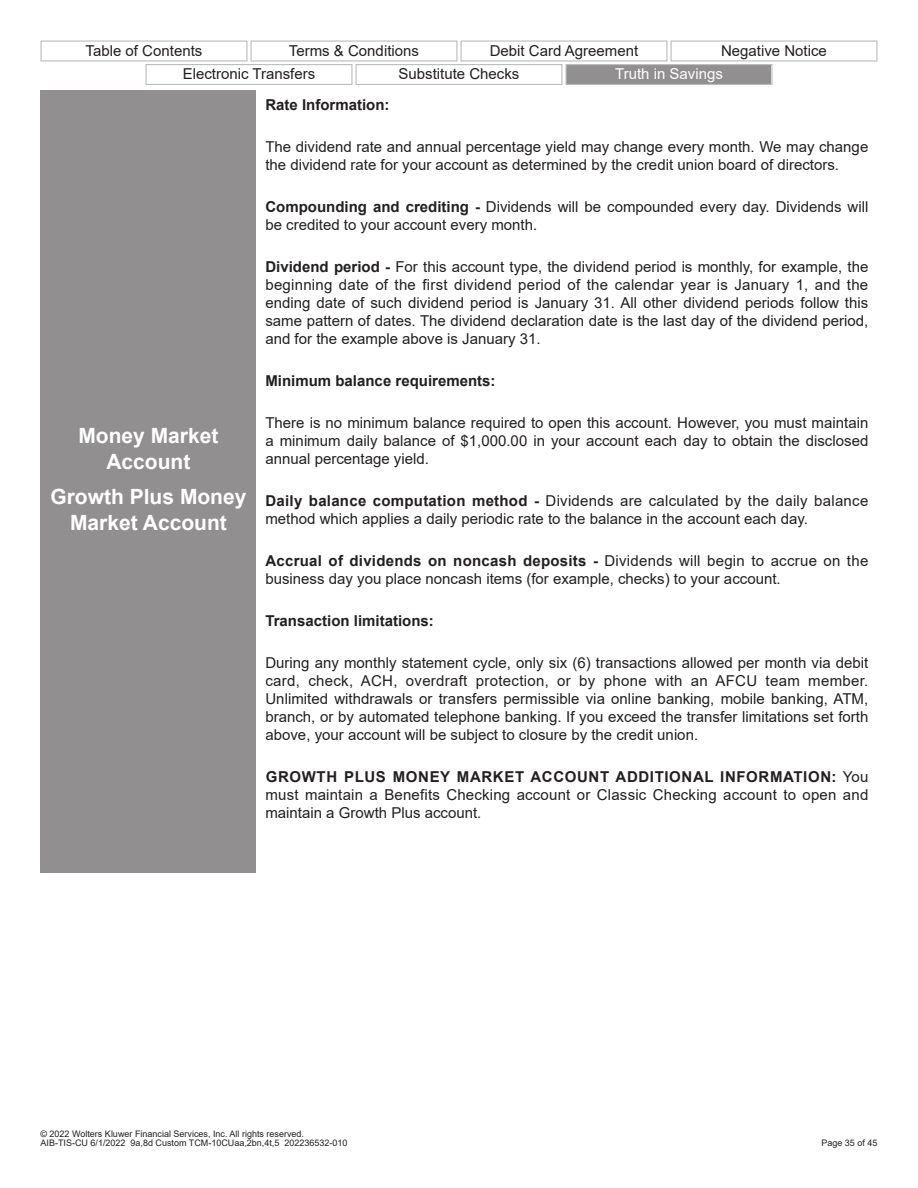
<style>
.page{position:relative;width:918px;height:1188px;background:#fff}
.page>*{position:absolute;margin:0;border:0;box-sizing:border-box;transform-origin:0 0}
.t1{font:700 21px/25.2px "Arial";color:#fff;text-align:center}
.t2{font:15px/18px "Arial";color:#231f20}
.t3{font:700 15px "Arial";color:#231f20}
.t4{font:15px "Arial";color:#fff}
.t5{font:9px/9px "Arial";color:#231f20}
.s1{font-weight:700}
</style>
<div class="page">
<div style="left:40px;top:90px;width:216px;height:782px;background:#918f8f"></div>
<div style="left:356px;top:64px;width:206px;height:21px;border:1px solid #bcbdc0"></div>
<div style="left:146px;top:64px;width:206px;height:21px;border:1px solid #bcbdc0"></div>
<div style="left:567px;top:65px;width:204px;height:19px;background:#918f8f"></div>
<div style="left:566px;top:64px;width:206px;height:21px;border:1px solid #bcbdc0"></div>
<div style="left:250px;top:40px;width:208px;height:22px;border:1px solid #bcbdc0"></div>
<div style="left:40px;top:40px;width:208px;height:22px;border:1px solid #bcbdc0"></div>
<div style="left:460px;top:40px;width:208px;height:22px;border:1px solid #bcbdc0"></div>
<div style="left:670px;top:40px;width:208px;height:22px;border:1px solid #bcbdc0"></div>
<p class="t2" style="left:86px;top:41px;width:118px">Table of Contents</p>
<p class="t2" style="left:289px;top:41px;width:132px">Terms &amp; Conditions</p>
<p class="t2" style="left:490px;top:41px;width:150px">Debit Card Agreement</p>
<p class="t2" style="left:721px;top:41px;width:107px">Negative Notice</p>
<p class="t2" style="left:183px;top:65px;width:134px">Electronic Transfers</p>
<p class="t2" style="left:399px;top:65px;width:122px">Substitute Checks</p>
<p class="t4" style="left:615px;top:66px;width:109px">Truth in Savings</p>
<h1 class="t1" style="left:78px;top:424px;width:142px">Money Market<br>Account</h1>
<h1 class="t1" style="left:50px;top:484px;width:198px">Growth Plus Money<br>Market Account</h1>
<p class="t3" style="left:265px;top:96px;width:126px">Rate Information:</p>
<p class="t2" style="left:265px;top:138px;width:604px">The dividend rate and annual percentage yield may change every month. We may change the dividend rate for your account as determined by the credit union board of directors.</p>
<p class="t2" style="left:265px;top:198px;width:604px"><span class="s1">Compounding and crediting -</span> Dividends will be compounded every day. Dividends will be credited to your account every month.</p>
<p class="t2" style="left:265px;top:258px;width:604px;text-align:justify"><span class="s1">Dividend period -</span> For this account type, the dividend period is monthly, for example, the beginning date of the first dividend period of the calendar year is January 1, and the ending date of such dividend period is January 31. All other dividend periods follow this same pattern of dates. The dividend declaration date is the last day of the dividend period, and for the example above is January 31.</p>
<p class="t3" style="left:265px;top:372px;width:232px">Minimum balance requirements:</p>
<p class="t2" style="left:265px;top:414px;width:604px;text-align:justify">There is no minimum balance required to open this account. However, you must maintain a minimum daily balance of $1,000.00 in your account each day to obtain the disclosed annual percentage yield.</p>
<p class="t2" style="left:265px;top:492px;width:604px"><span class="s1">Daily balance computation method -</span> Dividends are calculated by the daily balance method which applies a daily periodic rate to the balance in the account each day.</p>
<p class="t2" style="left:265px;top:552px;width:604px"><span class="s1">Accrual of dividends on noncash deposits -</span> Dividends will begin to accrue on the business day you place noncash items (for example, checks) to your account.</p>
<p class="t3" style="left:265px;top:612px;width:170px">Transaction limitations:</p>
<p class="t2" style="left:265px;top:654px;width:604px;text-align:justify">During any monthly statement cycle, only six (6) transactions allowed per month via debit card, check, ACH, overdraft protection, or by phone with an AFCU team member.<br>Unlimited withdrawals or transfers permissible via online banking, mobile banking, ATM, branch, or by automated telephone banking. If you exceed the transfer limitations set forth above, your account will be subject to closure by the credit union.</p>
<p class="t2" style="left:265px;top:768px;width:604px;text-align:justify"><span class="s1">GROWTH PLUS MONEY MARKET ACCOUNT ADDITIONAL INFORMATION:</span> You must maintain a Benefits Checking account or Classic Checking account to open and maintain a Growth Plus account.</p>
<p class="t5" style="left:41px;top:1129px;width:308px">© 2022 Wolters Kluwer Financial Services, Inc. All rights reserved.<br>AIB-TIS-CU 6/1/2022 9a,8d Custom TCM-10CUaa,2bn,4t,5 202236532-010</p>
<p class="t5" style="left:821px;top:1138px;width:58px">Page 35 of 45</p>
</div>
